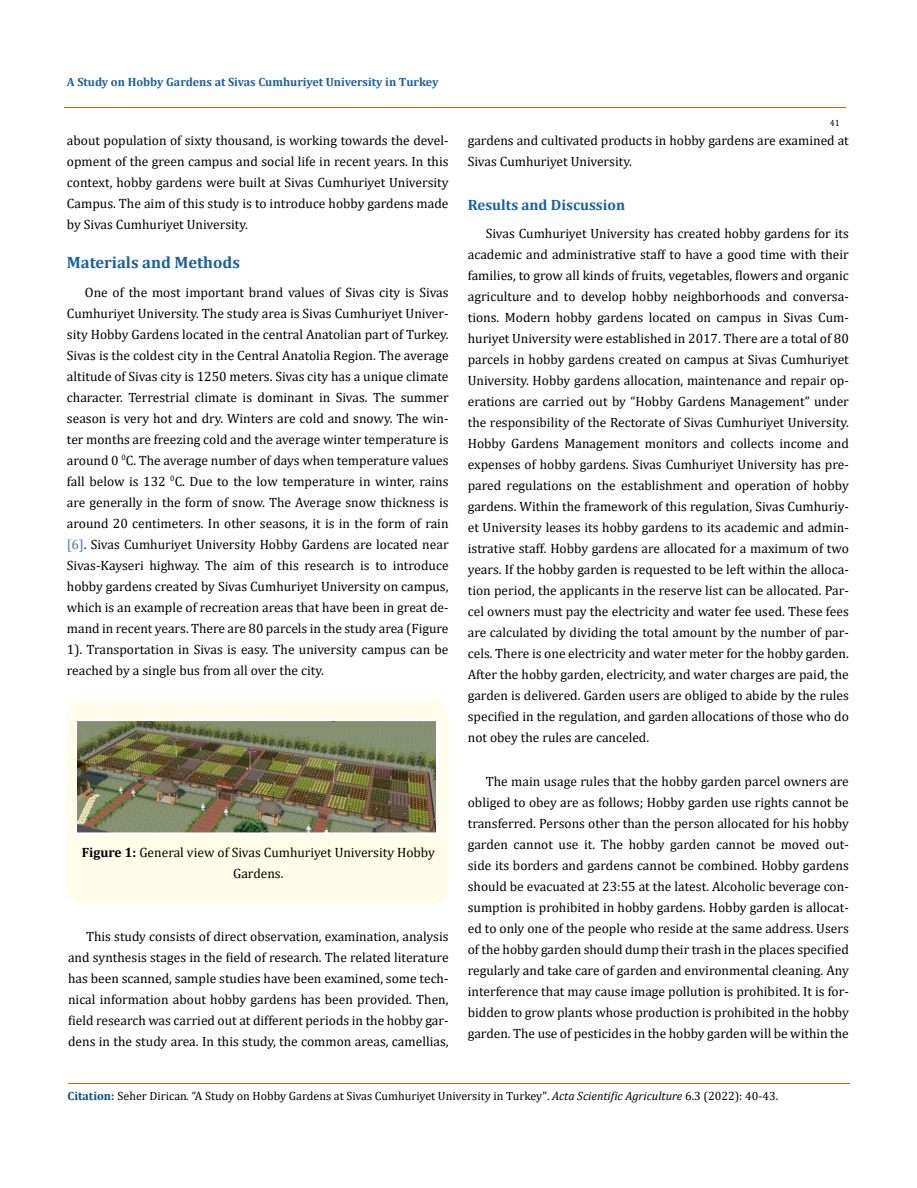
<style>
.page{position:relative;width:917px;height:1188px;background:#fff}
.page>*{position:absolute;margin:0;border:0;box-sizing:border-box;transform-origin:0 0}
.t1{font:700 16.5px "Cambria";color:#1560a6}
.t2{font:700 15px "Cambria";color:#1560a6}
.t3{font:13.5px/21px "Cambria";color:#000;text-align:justify}
.t4{font:12px "Cambria";color:#000}
.t5{font:700 12px "Cambria";color:#1560a6}
.t6{font:9px "Cambria";color:#000}
.s1{color:#4472c4}
.s2{font-weight:700}
.s3{font-weight:700;color:#035089}
.s4{font-style:italic}
</style>
<div class="page">
<div style="left:67px;top:700px;width:381px;height:204px;background:#fffde9;border-radius:18px"></div>
<img style="left:77px;top:719px;width:361px;height:116px">
<hr style="left:64px;top:108px;width:781px;height:1px;background:#e05d1a">
<hr style="left:68px;top:1083px;width:781px;height:1px;background:#e05d1a">
<p class="t5" style="left:67px;top:73px;width:373px">A Study on Hobby Gardens at Sivas Cumhuriyet University in Turkey</p>
<p class="t3" style="left:67px;top:130px;width:383px">about population of sixty thousand, is working towards the devel&shy;opment of the green campus and social life in recent years. In this context, hobby gardens were built at Sivas Cumhuriyet University Campus. The aim of this study is to introduce hobby gardens made by Sivas Cumhuriyet University.</p>
<p class="t1" style="left:67px;top:251px;width:174px">Materials and Methods</p>
<p class="t3" style="left:67px;top:282px;width:383px;text-indent:18px">One of the most important brand values of Sivas city is Sivas Cumhuriyet University. The study area is Sivas Cumhuriyet Univer&shy;sity Hobby Gardens located in the central Anatolian part of Turkey.<br>Sivas is the coldest city in the Central Anatolia Region. The average altitude of Sivas city is 1250 meters. Sivas city has a unique climate character. Terrestrial climate is dominant in Sivas. The summer season is very hot and dry. Winters are cold and snowy. The win&shy;ter months are freezing cold and the average winter temperature is around 0 <sup>0</sup>C. The average number of days when temperature values fall below is 132 <sup>0</sup>C. Due to the low temperature in winter, rains are generally in the form of snow. The Average snow thickness is around 20 centimeters. In other seasons, it is in the form of rain <span class="s1">[6]</span>. Sivas Cumhuriyet University Hobby Gardens are located near Sivas-Kayseri highway. The aim of this research is to introduce hobby gardens created by Sivas Cumhuriyet University on campus, which is an example of recreation areas that have been in great de&shy;mand in recent years. There are 80 parcels in the study area (Figure 1). Transportation in Sivas is easy. The university campus can be reached by a single bus from all over the city.</p>
<p class="t3" style="left:82px;top:842px;width:355px;text-align:center"><span class="s2">Figure 1:</span> General view of Sivas Cumhuriyet University Hobby<br>Gardens.</p>
<p class="t3" style="left:68px;top:925px;width:382px;text-indent:18px">This study consists of direct observation, examination, analysis and synthesis stages in the field of research. The related literature has been scanned, sample studies have been examined, some tech&shy;nical information about hobby gardens has been provided. Then, field research was carried out at different periods in the hobby gar&shy;dens in the study area. In this study, the common areas, camellias,</p>
<p class="t6" style="left:829px;top:118px;width:11px">41</p>
<p class="t3" style="left:468px;top:130px;width:382px">gardens and cultivated products in hobby gardens are examined at<br>Sivas Cumhuriyet University.</p>
<p class="t2" style="left:468px;top:194px;width:159px">Results and Discussion</p>
<p class="t3" style="left:468px;top:223px;width:382px;text-indent:18px">Sivas Cumhuriyet University has created hobby gardens for its academic and administrative staff to have a good time with their families, to grow all kinds of fruits, vegetables, flowers and organic agriculture and to develop hobby neighborhoods and conversa&shy;tions. Modern hobby gardens located on campus in Sivas Cum&shy;huriyet University were established in 2017. There are a total of 80 parcels in hobby gardens created on campus at Sivas Cumhuriyet University. Hobby gardens allocation, maintenance and repair op&shy;erations are carried out by “Hobby Gardens Management” under the responsibility of the Rectorate of Sivas Cumhuriyet University.<br>Hobby Gardens Management monitors and collects income and expenses of hobby gardens. Sivas Cumhuriyet University has pre&shy;pared regulations on the establishment and operation of hobby gardens. Within the framework of this regulation, Sivas Cumhuriy&shy;et University leases its hobby gardens to its academic and admin&shy;istrative staff. Hobby gardens are allocated for a maximum of two years. If the hobby garden is requested to be left within the alloca&shy;tion period, the applicants in the reserve list can be allocated. Par&shy;cel owners must pay the electricity and water fee used. These fees are calculated by dividing the total amount by the number of par&shy;cels. There is one electricity and water meter for the hobby garden.<br>After the hobby garden, electricity, and water charges are paid, the garden is delivered. Garden users are obliged to abide by the rules specified in the regulation, and garden allocations of those who do not obey the rules are canceled.</p>
<p class="t3" style="left:468px;top:771px;width:382px;text-indent:18px">The main usage rules that the hobby garden parcel owners are obliged to obey are as follows; Hobby garden use rights cannot be transferred. Persons other than the person allocated for his hobby garden cannot use it. The hobby garden cannot be moved out&shy;side its borders and gardens cannot be combined. Hobby gardens should be evacuated at 23:55 at the latest. Alcoholic beverage con&shy;sumption is prohibited in hobby gardens. Hobby garden is allocat&shy;ed to only one of the people who reside at the same address. Users of the hobby garden should dump their trash in the places specified regularly and take care of garden and environmental cleaning. Any interference that may cause image pollution is prohibited. It is for&shy;bidden to grow plants whose production is prohibited in the hobby garden. The use of pesticides in the hobby garden will be within the</p>
<p class="t4" style="left:68px;top:1089px;width:712px"><span class="s3">Citation:</span> Seher Dirican<span class="s4">.</span> “A Study on Hobby Gardens at Sivas Cumhuriyet University in Turkey". <span class="s4">Acta Scientific Agriculture</span> 6.3 (2022): 40-43.</p>
</div>
